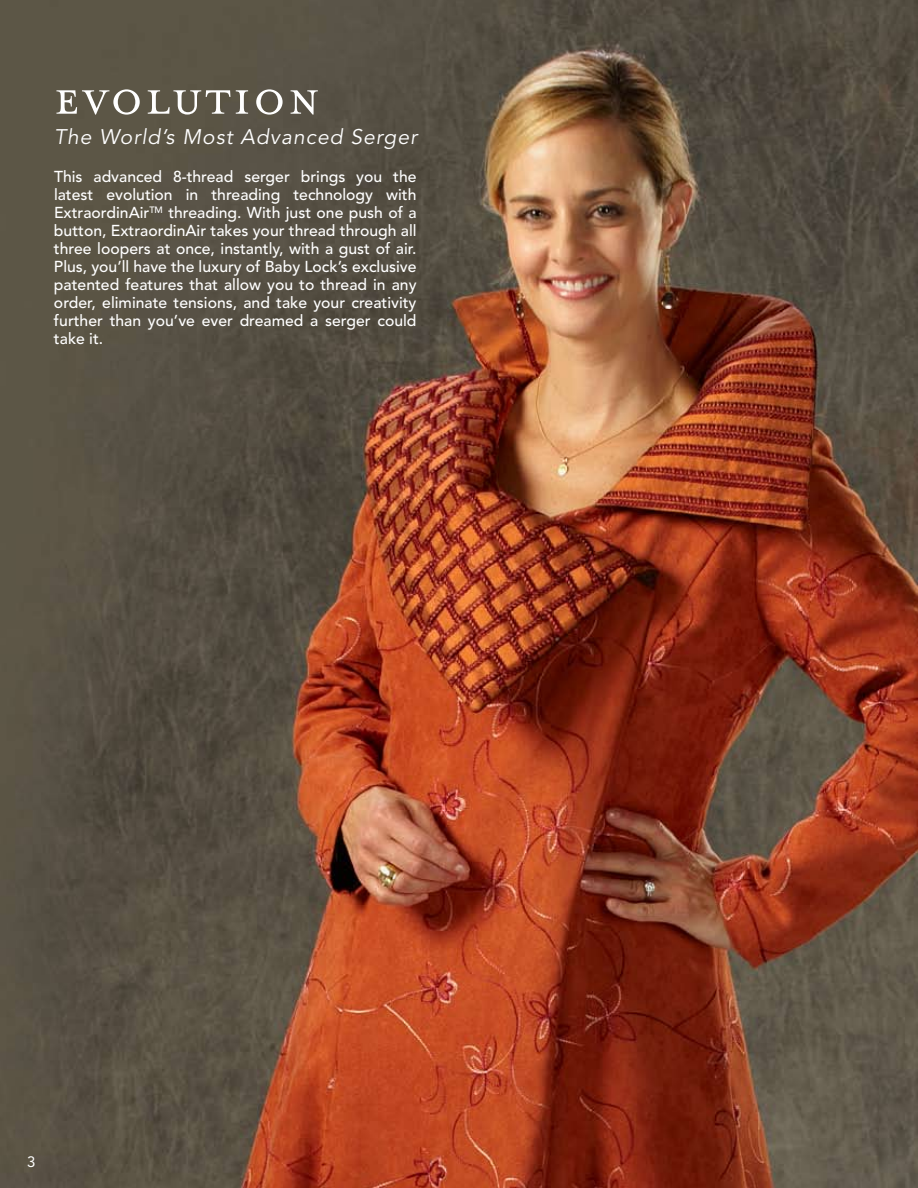
<style>
.page{position:relative;width:918px;height:1188px;background:#fff}
.page>*{position:absolute;margin:0;border:0;box-sizing:border-box;transform-origin:0 0}
.t1{font:54px "Mrs Eaves All Small Caps";letter-spacing:.05em;color:#fff}
.t2{font:italic 21px "Avenir";letter-spacing:.05em;color:#fff}
.t3{font:500 15.75px/18px "Avenir";color:#fff;text-align:justify}
.t4{font:15px "Avenir";color:#fff}
</style>
<div class="page">
<img style="left:0;top:0;width:918px;height:1188px">
<h1 class="t1" style="left:54px;top:77px;width:267px">EVOLUTION</h1>
<h2 class="t2" style="left:54px;top:124px;width:365px">The World’s Most Advanced Serger</h2>
<p class="t3" style="left:54px;top:168px;width:364px">This advanced 8-thread serger brings you the latest evolution in threading technology with ExtraordinAir<sup>TM</sup> threading. With just one push of a button, ExtraordinAir takes your thread through all three loopers at once, instantly, with a gust of air.<br>Plus, you’ll have the luxury of Baby Lock’s exclusive patented features that allow you to thread in any order, eliminate tensions, and take your creativity further than you’ve ever dreamed a serger could take it.</p>
<p class="t4" style="left:27px;top:1153px;width:10px">3</p>
</div>
